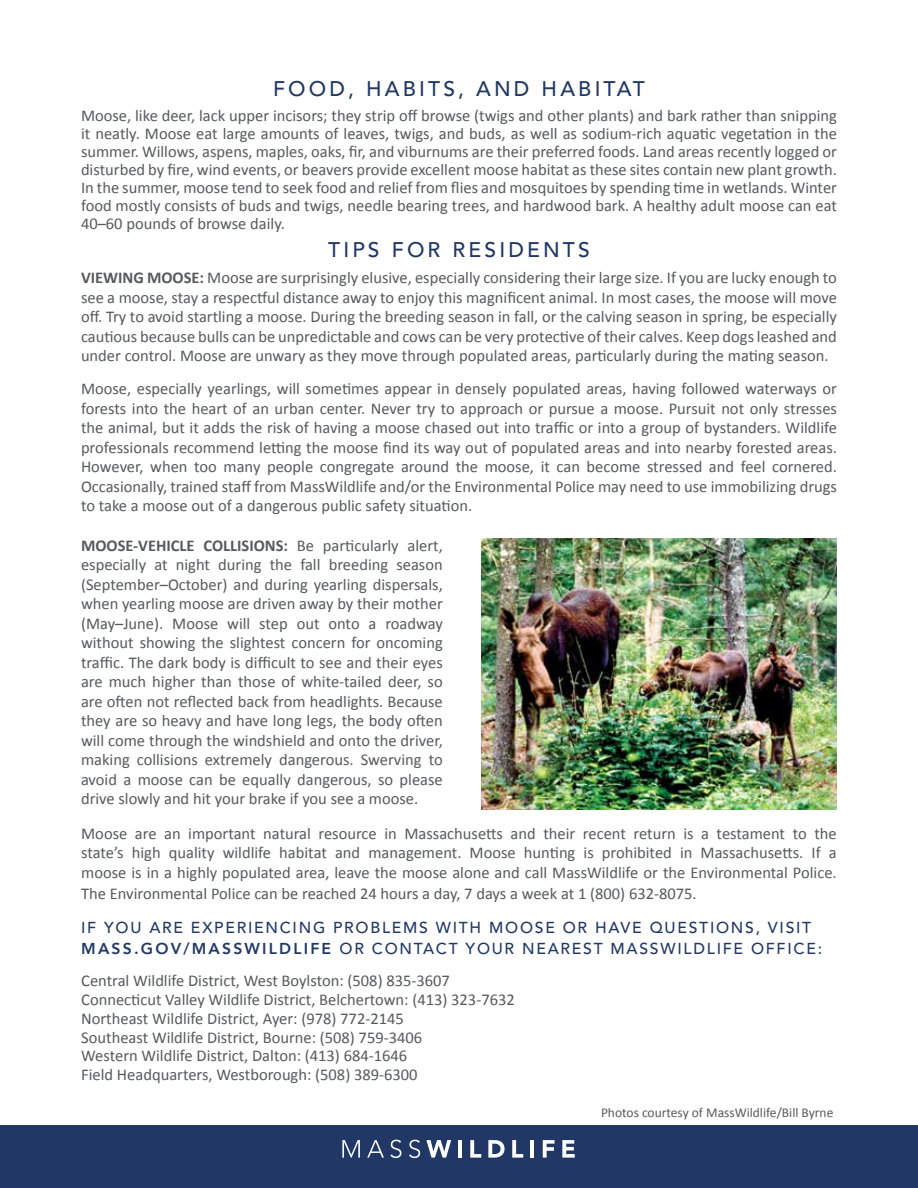
<style>
.page{position:relative;width:918px;height:1188px;background:#fff}
.page>*{position:absolute;margin:0;border:0;box-sizing:border-box;transform-origin:0 0}
.t1{font:500 21px "Avenir";letter-spacing:.15em;color:#213866}
.t2{font:16.5px/19.5px "Calibri";color:#58595b;text-align:justify}
.t3{font:500 15.75px/21px "Avenir";letter-spacing:.11em;color:#213866}
.t4{font:13.5px "Calibri";color:#58595b}
.s1{font-weight:700}
.s2{font-weight:800}
</style>
<div class="page">
<div style="left:0;top:1125px;width:918px;height:63px;background:#213866"></div>
<svg style="left:342px;top:1140px;width:18px;height:18px"></svg>
<svg style="left:367px;top:1140px;width:17px;height:18px"></svg>
<svg style="left:390px;top:1140px;width:11px;height:18px"></svg>
<svg style="left:409px;top:1140px;width:11px;height:18px"></svg>
<svg style="left:426px;top:1140px;width:25px;height:18px"></svg>
<hr style="left:458px;top:1140px;width:4px;height:18px;background:#fff">
<svg style="left:470px;top:1140px;width:11px;height:18px"></svg>
<svg style="left:488px;top:1140px;width:17px;height:18px"></svg>
<svg style="left:512px;top:1140px;width:11px;height:18px"></svg>
<hr style="left:530px;top:1140px;width:4px;height:18px;background:#fff">
<svg style="left:543px;top:1140px;width:12px;height:18px"></svg>
<svg style="left:562px;top:1140px;width:13px;height:18px"></svg>
<img style="left:482px;top:538px;width:355px;height:271px">
<p class="t1" style="left:273px;top:77px;width:374px">FOOD, HABITS, AND HABITAT</p>
<p class="t2" style="left:81px;top:107px;width:758px;line-height:18px">Moose, like deer, lack upper incisors; they strip off browse (twigs and other plants) and bark rather than snipping it neatly. Moose eat large amounts of leaves, twigs, and buds, as well as sodium-rich aquatic vegetation in the summer. Willows, aspens, maples, oaks, fir, and viburnums are their preferred foods. Land areas recently logged or disturbed by fire, wind events, or beavers provide excellent moose habitat as these sites contain new plant growth.<br>In the summer, moose tend to seek food and relief from flies and mosquitoes by spending time in wetlands. Winter food mostly consists of buds and twigs, needle bearing trees, and hardwood bark. A healthy adult moose can eat 40–60 pounds of browse daily.</p>
<p class="t1" style="left:328px;top:237px;width:263px">TIPS FOR RESIDENTS</p>
<p class="t2" style="left:81px;top:268px;width:758px"><span class="s1">VIEWING MOOSE:</span> Moose are surprisingly elusive, especially considering their large size. If you are lucky enough to see a moose, stay a respectful distance away to enjoy this magnificent animal. In most cases, the moose will move off. Try to avoid startling a moose. During the breeding season in fall, or the calving season in spring, be especially cautious because bulls can be unpredictable and cows can be very protective of their calves. Keep dogs leashed and under control. Moose are unwary as they move through populated areas, particularly during the mating season.</p>
<p class="t2" style="left:81px;top:379px;width:758px">Moose, especially yearlings, will sometimes appear in densely populated areas, having followed waterways or forests into the heart of an urban center. Never try to approach or pursue a moose. Pursuit not only stresses the animal, but it adds the risk of having a moose chased out into traffic or into a group of bystanders. Wildlife professionals recommend letting the moose find its way out of populated areas and into nearby forested areas.<br>However, when too many people congregate around the moose, it can become stressed and feel cornered.<br>Occasionally, trained staff from MassWildlife and/or the Environmental Police may need to use immobilizing drugs to take a moose out of a dangerous public safety situation.</p>
<p class="t2" style="left:81px;top:536px;width:363px"><span class="s1">MOOSE-VEHICLE COLLISIONS:</span> Be particularly alert, especially at night during the fall breeding season (September–October) and during yearling dispersals, when yearling moose are driven away by their mother (May–June). Moose will step out onto a roadway without showing the slightest concern for oncoming traffic. The dark body is difficult to see and their eyes are much higher than those of white-tailed deer, so are often not reflected back from headlights. Because they are so heavy and have long legs, the body often will come through the windshield and onto the driver, making collisions extremely dangerous. Swerving to avoid a moose can be equally dangerous, so please drive slowly and hit your brake if you see a moose.</p>
<p class="t2" style="left:81px;top:823px;width:757px">Moose are an important natural resource in Massachusetts and their recent return is a testament to the state’s high quality wildlife habitat and management. Moose hunting is prohibited in Massachusetts. If a moose is in a highly populated area, leave the moose alone and call MassWildlife or the Environmental Police.</p>
<p class="t2" style="left:81px;top:884px;width:617px">The Environmental Police can be reached 24 hours a day, 7 days a week at 1 (800) 632-8075.</p>
<p class="t3" style="left:81px;top:918px;width:742px">IF YOU ARE EXPERIENCING PROBLEMS WITH MOOSE OR HAVE QUESTIONS, VISIT<br><span class="s2">MASS.GOV/MASSWILDLIFE</span> OR CONTACT YOUR NEAREST MASSWILDLIFE OFFICE:</p>
<p class="t2" style="left:81px;top:972px;width:435px;line-height:18.8px;text-align:left">Central Wildlife District, West Boylston: (508) 835-3607<br>Connecticut Valley Wildlife District, Belchertown: (413) 323-7632<br>Northeast Wildlife District, Ayer: (978) 772-2145<br>Southeast Wildlife District, Bourne: (508) 759-3406<br>Western Wildlife District, Dalton: (413) 684-1646<br>Field Headquarters, Westborough: (508) 389-6300</p>
<p class="t4" style="left:601px;top:1104px;width:234px">Photos courtesy of MassWildlife/Bill Byrne</p>
</div>
